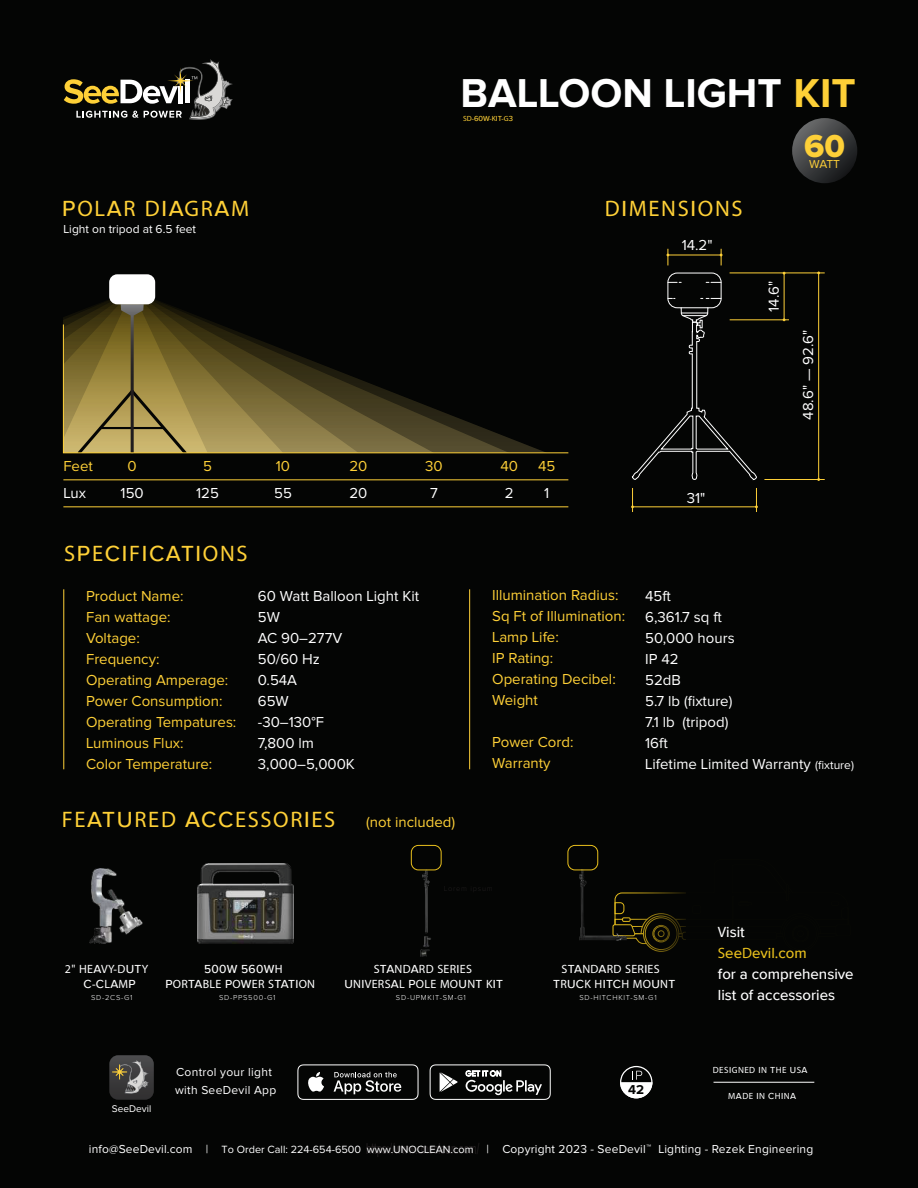
<style>
.page{position:relative;width:918px;height:1188px;background:#040504}
.page>*{position:absolute;margin:0;border:0;box-sizing:border-box;transform-origin:0 0}
.t1{font:700 41.85px "Proxima Nova";color:#fff}
.t2{font:33px "Proxima Nova Extrabld";color:#fed038}
.t3{font:22.5px "Myriad Pro";letter-spacing:.075em;color:#fed037}
.t4{font:500 22.5px "Proxima Nova";letter-spacing:.075em;color:#fed037}
.t5{font:15px/21px "Proxima Nova";color:#fed037}
.t6{font:15px/21px "Proxima Nova";color:#fff}
.t7{font:500 15px/21px "Proxima Nova";color:#fff}
.t8{font:700 13.35px "Proxima Nova";color:#040504}
.t9{font:12px/18px "Proxima Nova";letter-spacing:.015em;color:#fff}
.t10{font:12px/14.4px "Myriad Pro";letter-spacing:.025em;color:#fff;text-align:center}
.t11{font:500 12px "Proxima Nova";letter-spacing:.025em;color:#fff}
.t12{font:12px "Proxima Nova";color:#fed038}
.t13{font:10.8px "Proxima Nova";color:#fff}
.t14{font:10.05px "Proxima Nova";color:#fff}
.t15{font:9px "Myriad Pro";letter-spacing:.05em;color:#fff}
.t16{font:300 7.5px "Proxima Nova";letter-spacing:.1em;color:#fff}
.t17{font:500 7.5px "Proxima Nova";color:#fed037}
.s1{color:#fed037}
.s2{font-family:"Myriad Pro";font-weight:400}
.s3{font-family:"Proxima Nova";font-weight:500}
.s4{font-size:12px}
.s5{font-family:"Myriad Pro";font-weight:400;color:#e9c01d}
.s6{color:#e9c01d}
.s7{font-family:"Arial";font-size:15.15px;color:#231f20}
.s8{font-size:9.75px}
</style>
<div class="page">
<div style="left:836px;top:925px;width:15px;height:11px;border:1px solid #e9c01d;border-radius:2px"></div>
<div style="left:783px;top:916px;width:35px;height:36px;border:1px solid #e9c01d;border-radius:50%"></div>
<div style="left:784px;top:918px;width:33px;height:32px;border:1px solid #e9c01d;border-radius:50%"></div>
<div style="left:643px;top:916px;width:36px;height:36px;border:1px solid #e9c01d;border-radius:50%"></div>
<div style="left:645px;top:918px;width:32px;height:32px;border:1px solid #e9c01d;border-radius:50%"></div>
<svg style="left:626px;top:892px;width:223px;height:52px"></svg>
<div style="left:692px;top:905px;width:9px;height:9px;border:1px solid #e9c01d;border-radius:3px"></div>
<img style="left:580px;top:870px;width:46px;height:71px">
<div style="left:568px;top:845px;width:30px;height:25px;border:1px solid #e9c01d;border-radius:7px"></div>
<img style="left:420px;top:870px;width:14px;height:87px">
<div style="left:411px;top:845px;width:31px;height:25px;border:1px solid #e9c01d;border-radius:7px"></div>
<svg style="left:64px;top:59px;width:169px;height:61px"></svg>
<svg style="left:150px;top:290px;width:58px;height:34px"></svg>
<svg style="left:63px;top:299px;width:51px;height:25px"></svg>
<svg style="left:75px;top:304px;width:114px;height:150px;background:#3c3417"></svg>
<div style="left:109px;top:274px;width:46px;height:30px;background:#fff;border-radius:8px"></div>
<svg style="left:63px;top:324px;width:506px;height:129px"></svg>
<hr style="left:63px;top:480px;width:505px;height:1px;background:#fed038">
<hr style="left:63px;top:507px;width:505px;height:1px;background:#fed038">
<hr style="left:64px;top:589px;width:1px;height:180px;background:#fed038">
<hr style="left:469px;top:589px;width:1px;height:180px;background:#fed038">
<img style="left:89px;top:869px;width:54px;height:75px">
<hr style="left:784px;top:273px;width:1px;height:47px;background:#fed038">
<hr style="left:730px;top:320px;width:59px;height:1px;background:#fed038">
<hr style="left:818px;top:273px;width:1px;height:207px;background:#fed038">
<hr style="left:764px;top:479px;width:61px;height:1px;background:#fed038">
<hr style="left:730px;top:273px;width:95px;height:1px;background:#fed038">
<hr style="left:668px;top:255px;width:53px;height:1px;background:#fed038">
<svg style="left:720px;top:249px;width:3px;height:16px"></svg>
<svg style="left:667px;top:249px;width:2px;height:16px"></svg>
<svg style="left:631px;top:272px;width:127px;height:240px"></svg>
<svg style="left:792px;top:118px;width:65px;height:65px;background:#3d3e40"></svg>
<img style="left:198px;top:864px;width:95px;height:80px">
<hr style="left:714px;top:1082px;width:100px;height:1px;background:#fff">
<svg style="left:109px;top:1055px;width:45px;height:45px;background:#514f4d"></svg>
<svg style="left:297px;top:1064px;width:122px;height:36px"></svg>
<svg style="left:430px;top:1064px;width:121px;height:36px"></svg>
<svg style="left:620px;top:1066px;width:32px;height:32px"></svg>
<h1 class="t1" style="left:460px;top:74px;width:397px">BALLOON LIGHT <span class="s1">KIT</span></h1>
<p class="t17" style="left:463px;top:115px;width:51px"><span class="s2">SD</span>-60W-<span class="s2">K</span>IT-<span class="s2">G</span>3</p>
<h2 class="t2" style="left:804px;top:127px;width:42px">60</h2>
<p class="t12" style="left:809px;top:159px;width:32px">WATT</p>
<h3 class="t3" style="left:62px;top:195px;width:189px"><span class="s3">P</span>OL<span class="s3">A</span>R D<span class="s3">IA</span>GR<span class="s3">A</span>M</h3>
<h3 class="t3" style="left:605px;top:195px;width:139px">D<span class="s3">I</span>MENS<span class="s3">I</span>ONS</h3>
<p class="t9" style="left:63px;top:221px;width:134px">Light on tripod at 6.5 feet</p>
<p class="t6" style="left:682px;top:236px;width:32px">14.2"</p>
<p class="t6" style="left:764px;top:312px;width:32px;rotate:-90deg">14.6"</p>
<p class="t6" style="left:798px;top:420px;width:92px;rotate:-90deg">48.6" — 92.6"</p>
<p class="t5" style="left:63px;top:456px;width:31px">Feet</p>
<p class="t6" style="left:63px;top:483px;width:24px">Lux</p>
<p class="t5" style="left:128px;top:456px;width:11px">0</p>
<p class="t6" style="left:121px;top:483px;width:25px">150</p>
<p class="t5" style="left:203px;top:456px;width:10px">5</p>
<p class="t6" style="left:196px;top:483px;width:24px">125</p>
<p class="t5" style="left:276px;top:456px;width:16px">10</p>
<p class="t6" style="left:274px;top:483px;width:19px">55</p>
<p class="t5" style="left:349px;top:456px;width:19px">20</p>
<p class="t6" style="left:349px;top:483px;width:19px">20</p>
<p class="t5" style="left:425px;top:456px;width:19px">30</p>
<p class="t6" style="left:430px;top:483px;width:9px">7</p>
<p class="t5" style="left:500px;top:456px;width:19px">40</p>
<p class="t6" style="left:505px;top:483px;width:10px">2</p>
<p class="t5" style="left:538px;top:456px;width:19px">45</p>
<p class="t6" style="left:544px;top:483px;width:7px">1</p>
<p class="t6" style="left:687px;top:488px;width:20px">31"</p>
<h3 class="t4" style="left:64px;top:545px;width:185px"><span class="s2">S</span>P<span class="s2">E</span>CI<span class="s2">F</span>ICATI<span class="s2">ONS</span></h3>
<p class="t5" style="left:86px;top:586px;width:152px">Product Name:<br>Fan wattage:<br>Voltage:<br>Frequency:<br>Operating Amperage:<br>Power Consumption:<br>Operating Tempatures:<br>Luminous Flux:<br>Color Temperature:</p>
<p class="t6" style="left:258px;top:586px;width:163px">60 Watt Balloon Light Kit<br>5W<br>AC 90–277V<br>50/60 Hz<br>0.54A<br>65W<br>-30–130°F<br>7,800 lm<br>3,000–5,000K</p>
<h3 class="t3" style="left:62px;top:805px;width:275px">FE<span class="s3">ATU</span>RED <span class="s3">ACC</span>ESSOR<span class="s3">I</span>ES</h3>
<p class="t5" style="left:366px;top:812px;width:91px">(not included)</p>
<p class="t5" style="left:492px;top:585px;width:134px">Illumination Radius:<br>Sq Ft of Illumination:<br>Lamp Life:<br>IP Rating:<br>Operating Decibel:<br>Weight</p>
<p class="t5" style="left:492px;top:732px;width:83px">Power Cord:<br>Warranty</p>
<p class="t6" style="left:645px;top:586px;width:210px">45ft<br>6,361.7 sq ft<br>50,000 hours<br>IP 42<br>52dB<br>5.7 lb (fixture)<br>7.1 lb (tripod)<br>16ft<br>Lifetime Limited Warranty <span class="s4">(fixture)</span></p>
<p class="t10" style="left:65px;top:962px;width:85px">2" HE<span class="s3">A</span>VY<span class="s3">-</span>D<span class="s3">UT</span>Y</p>
<p class="t11" style="left:84px;top:979px;width:54px">C-C<span class="s2">L</span>A<span class="s2">M</span>P</p>
<p class="t16" style="left:91px;top:993px;width:43px">SD-2CS-G1</p>
<p class="t11" style="left:204px;top:964px;width:80px">500W 560W<span class="s2">H</span></p>
<p class="t10" style="left:165px;top:976px;width:151px"><span class="s3">P</span>OR<span class="s3">TA</span>BLE <span class="s3">P</span>O<span class="s3">W</span>ER S<span class="s3">TATI</span>ON</p>
<p class="t16" style="left:219px;top:993px;width:58px">SD-PPS500-G1</p>
<p class="t10" style="left:344px;top:962px;width:160px">S<span class="s3">TA</span>ND<span class="s3">A</span>RD SER<span class="s3">I</span>ES<br><span class="s3">U</span>N<span class="s3">I</span>VERS<span class="s3">A</span>L <span class="s3">P</span>OLE MO<span class="s3">U</span>N<span class="s3">T</span> K<span class="s3">IT</span></p>
<p class="t16" style="left:396px;top:993px;width:71px">SD-UPMKIT-SM-G1</p>
<p class="t10" style="left:562px;top:962px;width:100px">S<span class="s3">TA</span>ND<span class="s3">A</span>RD SER<span class="s3">I</span>ES</p>
<p class="t11" style="left:553px;top:979px;width:124px">T<span class="s2">R</span>UC<span class="s2">K H</span>ITC<span class="s2">H MO</span>U<span class="s2">N</span>T</p>
<p class="t16" style="left:579px;top:993px;width:79px">SD-HITCHKIT-SM-G1</p>
<p class="t7" style="left:718px;top:922px;width:137px"><span class="s2">V</span>isit<br><span class="s5">S</span><span class="s6">ee</span><span class="s5">D</span><span class="s6">evil.com<br></span>for a comprehensive list of accessories</p>
<p class="t14" style="left:112px;top:1104px;width:41px">SeeDevil</p>
<p class="t9" style="left:175px;top:1064px;width:103px">Control your light with SeeDevil App</p>
<p class="t15" style="left:713px;top:1065px;width:96px">DES<span class="s3">I</span>GNED <span class="s3">I</span>N <span class="s3">T</span>HE <span class="s3">U</span>S<span class="s3">A</span></p>
<p class="t8" style="left:628px;top:1083px;width:17px">42</p>
<p class="t15" style="left:728px;top:1090px;width:69px">M<span class="s3">A</span>DE <span class="s3">I</span>N <span class="s3">C</span>H<span class="s3">I</span>N<span class="s3">A</span></p>
<p class="t9" style="left:366px;top:1140px;width:449px"><span class="s7">https://www.unoclean.com/</span> | Copyright 2023 - SeeDevil <span class="s8">™</span> Lighting - Rezek Engineering</p>
<p class="t13" style="left:89px;top:1144px;width:386px"><span class="s4">info@SeeDevil.com |</span> To Order Call: 224-654-6500 www.UNOCLEAN.com</p>
</div>
